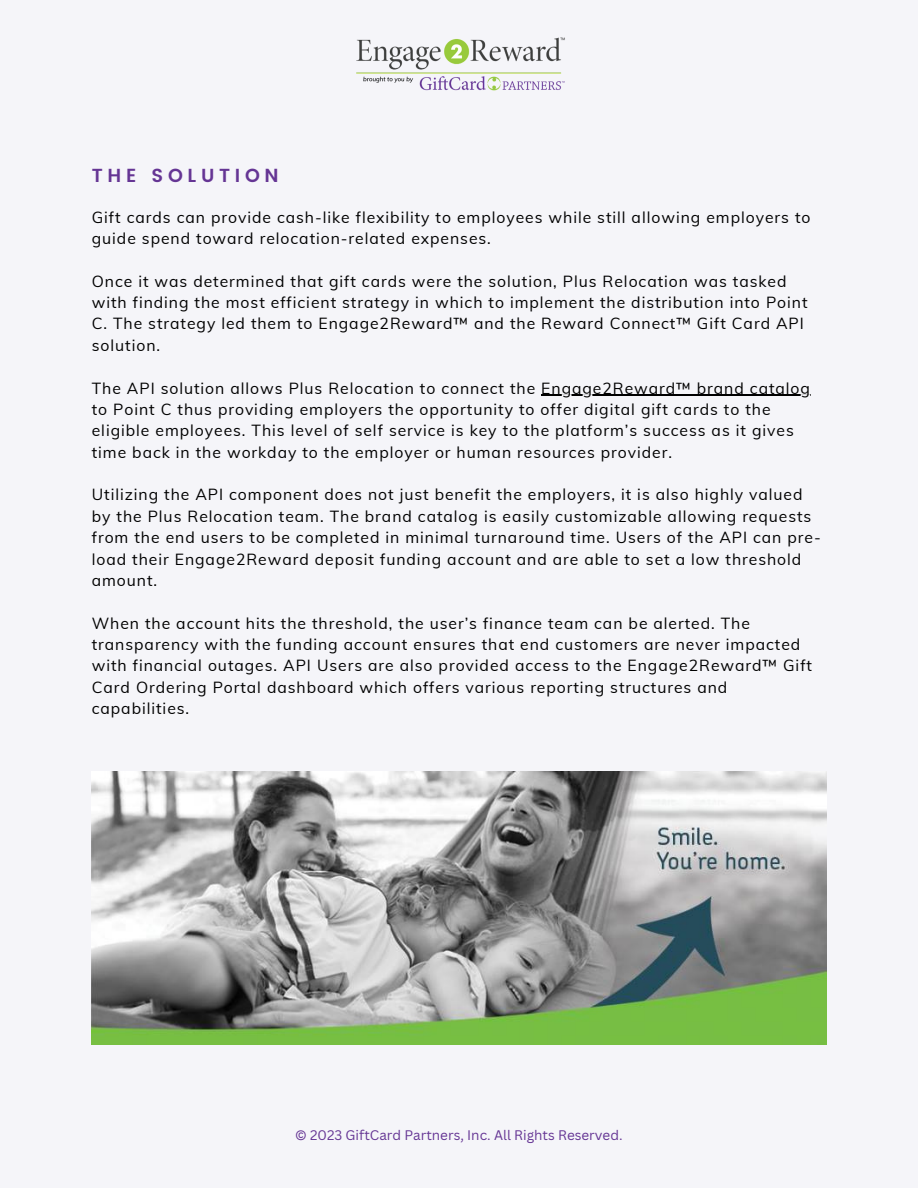
<style>
.page{position:relative;width:918px;height:1188px;background:#f5f5f9}
.page>*{position:absolute;margin:0;border:0;box-sizing:border-box;transform-origin:0 0}
.t1{font:600 18.9px "Poppins";letter-spacing:.25em;color:#653594}
.t2{font:15.75px/21.3px "Muli";letter-spacing:.06em;color:#000}
.t3{font:13.5px "Canva Sans";color:#653594}
</style>
<div class="page">
<img style="left:356px;top:37px;width:209px;height:54px">
<img style="left:92px;top:772px;width:734px;height:272px">
<hr style="left:541px;top:395px;width:270px;height:1px;background:#000">
<p class="t1" style="left:92px;top:165px;width:188px">THE SOLUTION</p>
<p class="t2" style="left:92px;top:206px;width:720px">Gift cards can provide cash-like flexibility to employees while still allowing employers to guide spend toward relocation-related expenses.</p>
<p class="t2" style="left:92px;top:270px;width:717px">Once it was determined that gift cards were the solution, Plus Relocation was tasked with finding the most efficient strategy in which to implement the distribution into Point C. The strategy led them to Engage2Reward™ and the Reward Connect™ Gift Card API solution.</p>
<p class="t2" style="left:92px;top:377px;width:720px">The API solution allows Plus Relocation to connect the Engage2Reward™ brand catalog to Point C thus providing employers the opportunity to offer digital gift cards to the eligible employees. This level of self service is key to the platform’s success as it gives time back in the workday to the employer or human resources provider.</p>
<p class="t2" style="left:92px;top:484px;width:730px">Utilizing the API component does not just benefit the employers, it is also highly valued by the Plus Relocation team. The brand catalog is easily customizable allowing requests from the end users to be completed in minimal turnaround time. Users of the API can pre&shy;load their Engage2Reward deposit funding account and are able to set a low threshold amount.</p>
<p class="t2" style="left:92px;top:612px;width:722px">When the account hits the threshold, the user’s finance team can be alerted. The transparency with the funding account ensures that end customers are never impacted with financial outages. API Users are also provided access to the Engage2Reward™ Gift Card Ordering Portal dashboard which offers various reporting structures and capabilities.</p>
<p class="t3" style="left:295px;top:1125px;width:329px">© 2023 GiftCard Partners, Inc. All Rights Reserved.</p>
</div>
